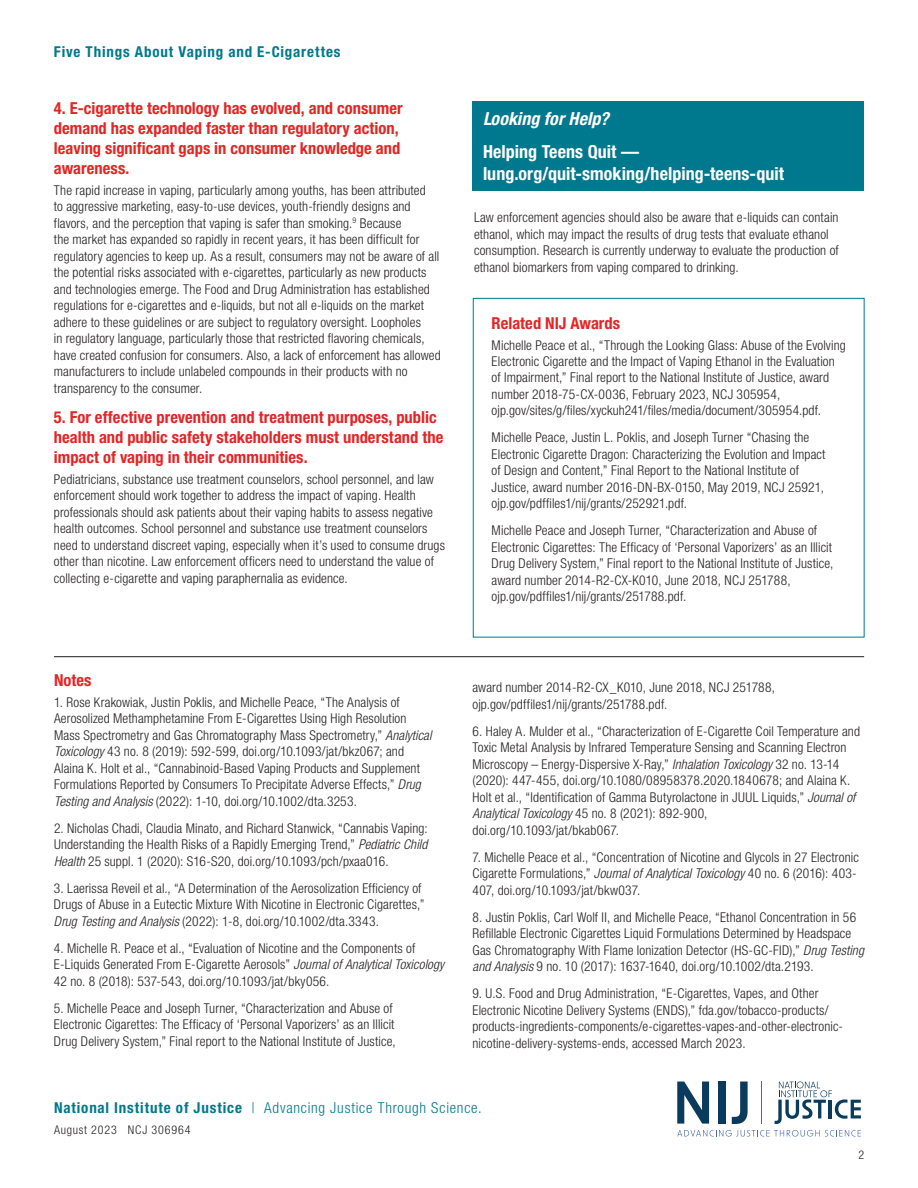
<style>
.page{position:relative;width:918px;height:1188px;background:#fff}
.page>*{position:absolute;margin:0;border:0;box-sizing:border-box;transform-origin:0 0}
._02-Intro_text{font:700 condensed 18px/22.5px "Helvetica Neue LT Std";letter-spacing:.005em;color:#fff}
._02-Intro_text-2{font:italic 700 condensed 18px "Helvetica Neue LT Std";letter-spacing:.005em;color:#fff}
._03-L1_Headings{font:700 condensed 16.5px/19.8px "Helvetica Neue LT Std";color:#e32525}
.t1{font:300 condensed 15px "Helvetica Neue LT Std";letter-spacing:.05em;color:#00788d}
.t2{font:700 condensed 15px "Helvetica Neue LT Std";letter-spacing:.055em;color:#00788d}
._04-Body_Text{font:300 condensed 13.5px/16.5px "Helvetica Neue LT Std";letter-spacing:.01em;color:#231f20}
.t3{font:300 condensed 12px "Helvetica Neue LT Std";letter-spacing:.07em;color:#231f20}
.s1{font-style:italic}
.s2{font-weight:700}
</style>
<div class="page">
<svg style="left:677px;top:1130px;width:184px;height:7px"></svg>
<svg style="left:775px;top:1082px;width:86px;height:42px"></svg>
<hr style="left:761px;top:1082px;width:1px;height:42px;background:#476ab3">
<svg style="left:677px;top:1082px;width:32px;height:42px"></svg>
<div style="left:718px;top:1082px;width:8px;height:42px;background:#0b3b5c"></div>
<svg style="left:732px;top:1082px;width:16px;height:42px"></svg>
<div style="left:472px;top:101px;width:392px;height:90px;background:#00788d"></div>
<hr style="left:54px;top:656px;width:810px;height:1px;background:#231f20">
<p class="t2" style="left:54px;top:42px;width:288px">Five Things About Vaping and E-Cigarettes</p>
<p class="_03-L1_Headings" style="left:54px;top:98px;width:350px">4. E-cigarette technology has evolved, and consumer demand has expanded faster than regulatory action, leaving significant gaps in consumer knowledge and awareness.</p>
<p class="_04-Body_Text" style="left:54px;top:182px;width:388px">The rapid increase in vaping, particularly among youths, has been attributed<br>to aggressive marketing, easy-to-use devices, youth-friendly designs and flavors, and the perception that vaping is safer than smoking.<sup>9</sup> Because<br>the market has expanded so rapidly in recent years, it has been difficult for regulatory agencies to keep up. As a result, consumers may not be aware of all the potential risks associated with e-cigarettes, particularly as new products and technologies emerge. The Food and Drug Administration has established regulations for e-cigarettes and e-liquids, but not all e-liquids on the market adhere to these guidelines or are subject to regulatory oversight. Loopholes<br>in regulatory language, particularly those that restricted flavoring chemicals, have created confusion for consumers. Also, a lack of enforcement has allowed manufacturers to include unlabeled compounds in their products with no transparency to the consumer.</p>
<p class="_03-L1_Headings" style="left:54px;top:407px;width:391px">5. For effective prevention and treatment purposes, public health and public safety stakeholders must understand the impact of vaping in their communities.</p>
<p class="_04-Body_Text" style="left:54px;top:470px;width:393px">Pediatricians, substance use treatment counselors, school personnel, and law enforcement should work together to address the impact of vaping. Health professionals should ask patients about their vaping habits to assess negative health outcomes. School personnel and substance use treatment counselors need to understand discreet vaping, especially when it’s used to consume drugs other than nicotine. Law enforcement officers need to understand the value of collecting e-cigarette and vaping paraphernalia as evidence.</p>
<p class="_02-Intro_text-2" style="left:483px;top:107px;width:127px">Looking for Help?</p>
<p class="_02-Intro_text" style="left:483px;top:140px;width:303px">Helping Teens Quit — lung.org/quit-smoking/helping-teens-quit</p>
<p class="_04-Body_Text" style="left:474px;top:209px;width:366px">Law enforcement agencies should also be aware that e-liquids can contain ethanol, which may impact the results of drug tests that evaluate ethanol consumption. Research is currently underway to evaluate the production of ethanol biomarkers from vaping compared to drinking.</p>
<p class="_03-L1_Headings" style="left:492px;top:313px;width:130px">Related NIJ Awards</p>
<p class="_04-Body_Text" style="left:492px;top:336px;width:356px">Michelle Peace et al., “Through the Looking Glass: Abuse of the Evolving Electronic Cigarette and the Impact of Vaping Ethanol in the Evaluation of Impairment,” Final report to the National Institute of Justice, award number 2018-75-CX-0036, February 2023, NCJ 305954,</p>
<p class="_04-Body_Text" style="left:492px;top:402px;width:331px">ojp.gov/sites/g/files/xyckuh241/files/media/document/305954.pdf.</p>
<p class="_04-Body_Text" style="left:492px;top:429px;width:335px">Michelle Peace, Justin L. Poklis, and Joseph Turner “Chasing the Electronic Cigarette Dragon: Characterizing the Evolution and Impact of Design and Content,” Final Report to the National Institute of Justice, award number 2016-DN-BX-0150, May 2019, NCJ 25921,</p>
<p class="_04-Body_Text" style="left:492px;top:495px;width:197px">ojp.gov/pdffiles1/nij/grants/252921.pdf.</p>
<p class="_04-Body_Text" style="left:492px;top:522px;width:343px">Michelle Peace and Joseph Turner, “Characterization and Abuse of Electronic Cigarettes: The Efficacy of ‘Personal Vaporizers’ as an Illicit Drug Delivery System,” Final report to the National Institute of Justice, award number 2014-R2-CX-K010, June 2018, NCJ 251788,</p>
<p class="_04-Body_Text" style="left:492px;top:588px;width:196px">ojp.gov/pdffiles1/nij/grants/251788.pdf.</p>
<p class="_03-L1_Headings" style="left:54px;top:670px;width:39px">Notes</p>
<p class="_04-Body_Text" style="left:54px;top:694px;width:379px">1. Rose Krakowiak, Justin Poklis, and Michelle Peace, “The Analysis of Aerosolized Methamphetamine From E-Cigarettes Using High Resolution Mass Spectrometry and Gas Chromatography Mass Spectrometry,” <span class="s1">Analytical Toxicology</span> 43 no. 8 (2019): 592-599, doi.org/10.1093/jat/bkz067; and Alaina K. Holt et al., “Cannabinoid-Based Vaping Products and Supplement Formulations Reported by Consumers To Precipitate Adverse Effects,” <span class="s1">Drug Testing and Analysis</span> (2022): 1-10, doi.org/10.1002/dta.3253.</p>
<p class="_04-Body_Text" style="left:54px;top:819px;width:375px;text-align:justify">2. Nicholas Chadi, Claudia Minato, and Richard Stanwick, “Cannabis Vaping:<br>Understanding the Health Risks of a Rapidly Emerging Trend,” <span class="s1">Pediatric Child Health</span> 25 suppl. 1 (2020): S16-S20, doi.org/10.1093/pch/pxaa016.</p>
<p class="_04-Body_Text" style="left:54px;top:879px;width:372px">3. Laerissa Reveil et al., “A Determination of the Aerosolization Efficiency of<br>Drugs of Abuse in a Eutectic Mixture With Nicotine in Electronic Cigarettes,”<br><span class="s1">Drug Testing and Analysis</span> (2022): 1-8, doi.org/10.1002/dta.3343.</p>
<p class="_04-Body_Text" style="left:54px;top:939px;width:392px">4. Michelle R. Peace et al., “Evaluation of Nicotine and the Components of<br>E-Liquids Generated From E-Cigarette Aerosols” <span class="s1">Journal of Analytical Toxicology<br></span>42 no. 8 (2018): 537-543, doi.org/10.1093/jat/bky056.</p>
<p class="_04-Body_Text" style="left:54px;top:999px;width:343px">5. Michelle Peace and Joseph Turner, “Characterization and Abuse of<br>Electronic Cigarettes: The Efficacy of ‘Personal Vaporizers’ as an Illicit<br>Drug Delivery System,” Final report to the National Institute of Justice,</p>
<p class="_04-Body_Text" style="left:472px;top:679px;width:304px">award number 2014-R2-CX_K010, June 2018, NCJ 251788, ojp.gov/pdffiles1/nij/grants/251788.pdf.</p>
<p class="_04-Body_Text" style="left:472px;top:723px;width:389px">6. Haley A. Mulder et al., “Characterization of E-Cigarette Coil Temperature and Toxic Metal Analysis by Infrared Temperature Sensing and Scanning Electron Microscopy – Energy-Dispersive X-Ray,” <span class="s1">Inhalation Toxicology</span> 32 no. 13-14 (2020): 447-455, doi.org/10.1080/08958378.2020.1840678; and Alaina K.<br>Holt et al., “Identification of Gamma Butyrolactone in JUUL Liquids,” <span class="s1">Journal of Analytical Toxicology</span> 45 no. 8 (2021): 892-900,<br>doi.org/10.1093/jat/bkab067.</p>
<p class="_04-Body_Text" style="left:472px;top:849px;width:388px">7. Michelle Peace et al., “Concentration of Nicotine and Glycols in 27 Electronic<br>Cigarette Formulations,” <span class="s1">Journal of Analytical Toxicology</span> 40 no. 6 (2016): 403-<br>407, doi.org/10.1093/jat/bkw037.</p>
<p class="_04-Body_Text" style="left:472px;top:909px;width:393px">8. Justin Poklis, Carl Wolf II, and Michelle Peace, “Ethanol Concentration in 56<br>Refillable Electronic Cigarettes Liquid Formulations Determined by Headspace Gas Chromatography With Flame Ionization Detector (HS-GC-FID),” <span class="s1">Drug Testing and Analysis</span> 9 no. 10 (2017): 1637-1640, doi.org/10.1002/dta.2193.</p>
<p class="_04-Body_Text" style="left:472px;top:985px;width:372px">9. U.S. Food and Drug Administration, “E-Cigarettes, Vapes, and Other Electronic Nicotine Delivery Systems (ENDS),” fda.gov/tobacco-products/ products-ingredients-components/e-cigarettes-vapes-and-other-electronic&shy;nicotine-delivery-systems-ends, accessed March 2023.</p>
<p class="t1" style="left:54px;top:1099px;width:429px"><span class="s2">National Institute of Justice</span> | Advancing Justice Through Science.</p>
<p class="t3" style="left:54px;top:1123px;width:138px">August 2023 NCJ 306964</p>
<p class="t3" style="left:858px;top:1148px;width:7px">2</p>
</div>
